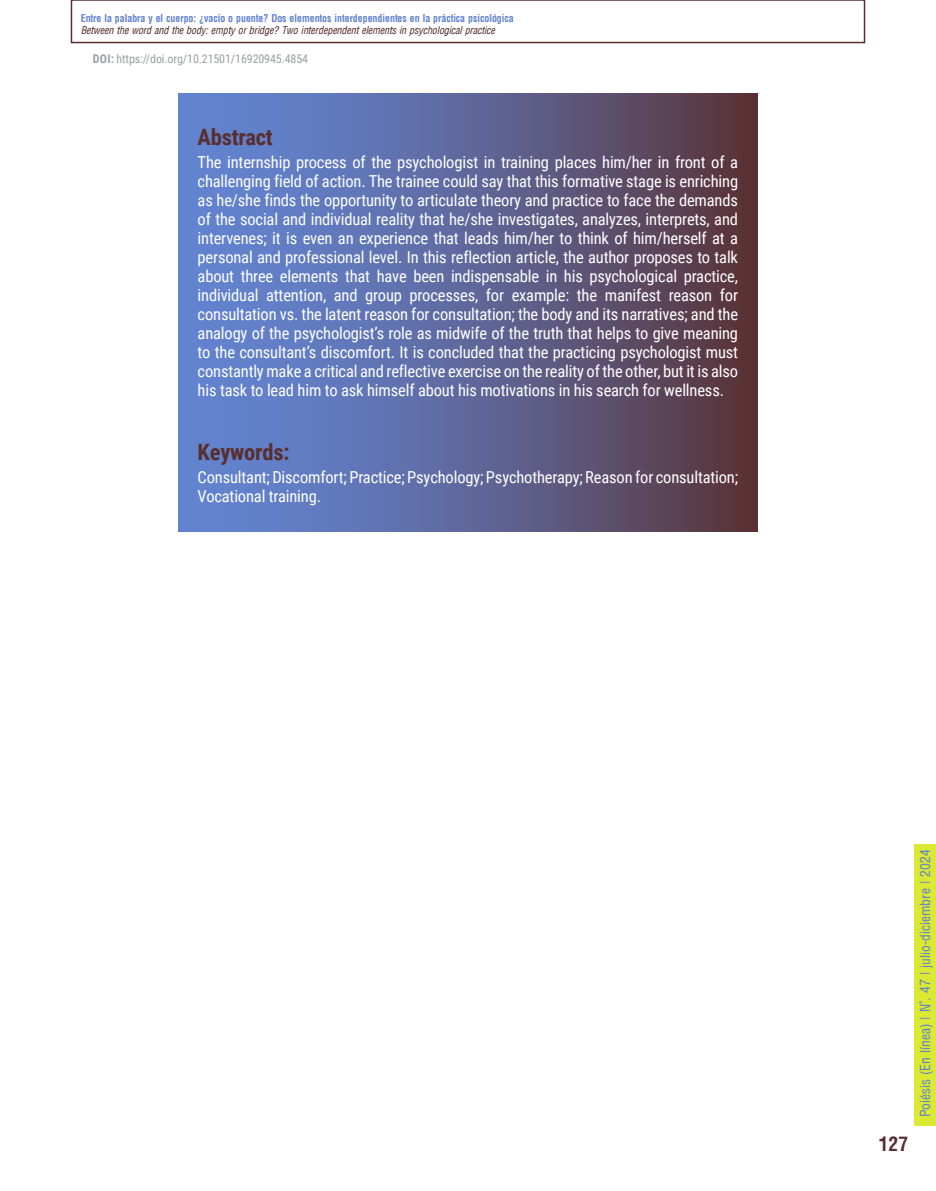
<style>
.page{position:relative;width:936px;height:1191px;background:#fff}
.page>*{position:absolute;margin:0;border:0;box-sizing:border-box;transform-origin:0 0}
.t1{font:700 22.5px "Roboto Condensed";letter-spacing:-.01em;color:#592e2e}
.t2{font:700 condensed 19.5px "Arena";color:#592e2e}
.t3{font:16.5px/18.9px "Roboto Condensed";letter-spacing:-.01em;color:#fff;text-align:justify}
.t4{font:13.5px "Arena Condensed";color:#6283cf}
.t5{font:12px "Roboto Condensed";letter-spacing:-.01em;color:#9c9e9f}
.t6{font:700 condensed 10.5px "Arena";letter-spacing:-.01em;color:#6283cf;scale:.95 1}
.t7{font:italic condensed 10.5px "Arena";letter-spacing:-.01em;color:#592e2e;scale:.95 1}
.s1{font-weight:700}
</style>
<div class="page">
<div style="left:914px;top:844px;width:21px;height:282px;background:#dce932"></div>
<div style="left:71px;top:0;width:794px;height:43px;border:2px solid #592e2e"></div>
<svg style="left:178px;top:94px;width:579px;height:437px;background:#5e6392"></svg>
<p class="t6" style="left:81px;top:12px;width:457px">Entre la palabra y el cuerpo: ¿vacío o puente? Dos elementos interdependientes en la práctica psicológica</p>
<p class="t7" style="left:81px;top:25px;width:437px">Between the word and the body: empty or bridge? Two interdependent elements in psychological practice</p>
<p class="t5" style="left:93px;top:51px;width:217px"><span class="s1">DOI:</span> https://doi.org/10.21501/16920945.4854</p>
<h1 class="t1" style="left:198px;top:121px;width:77px">Abstract</h1>
<p class="t3" style="left:198px;top:152px;width:542px">The internship process of the psychologist in training places him/her in front of a challenging field of action. The trainee could say that this formative stage is enriching as he/she finds the opportunity to articulate theory and practice to face the demands of the social and individual reality that he/she investigates, analyzes, interprets, and intervenes; it is even an experience that leads him/her to think of him/herself at a personal and professional level. In this reflection article, the author proposes to talk about three elements that have been indispensable in his psychological practice, individual attention, and group processes, for example: the manifest reason for consultation vs. the latent reason for consultation; the body and its narratives; and the analogy of the psychologist’s role as midwife of the truth that helps to give meaning to the consultant’s discomfort. It is concluded that the practicing psychologist must constantly make a critical and reflective exercise on the reality of the other, but it is also his task to lead him to ask himself about his motivations in his search for wellness.</p>
<h1 class="t1" style="left:198px;top:436px;width:93px">Keywords:</h1>
<p class="t3" style="left:198px;top:467px;width:542px">Consultant; Discomfort; Practice; Psychology; Psychotherapy; Reason for consultation;<br>Vocational training.</p>
<p class="t2" style="left:878px;top:1132px;width:31px">127</p>
<p class="t4" style="left:917px;top:1117px;width:269px;rotate:-90deg">Poiésis (En línea) | N°. 47 | julio-diciembre | 2024</p>
</div>
